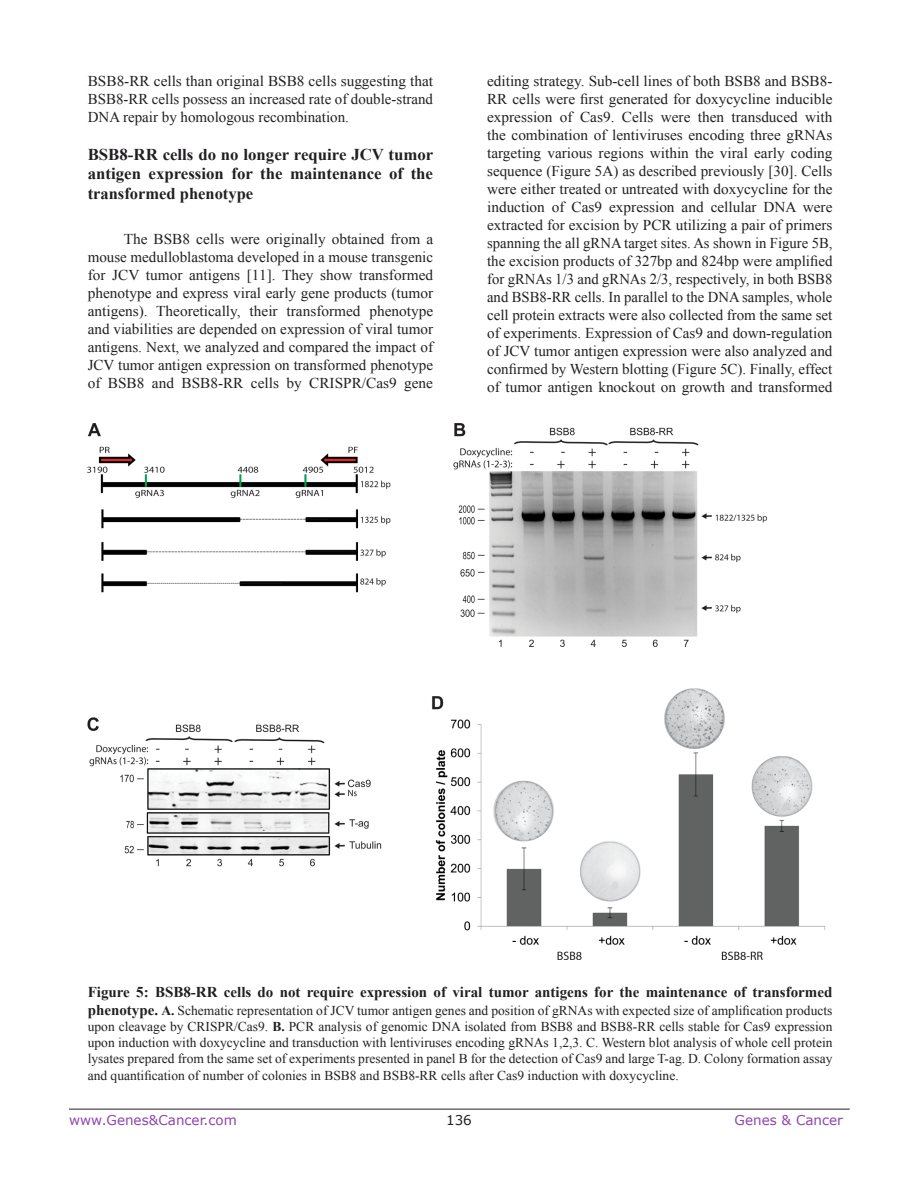
<style>
.page{position:relative;width:918px;height:1188px;background:#fff}
.page>*{position:absolute;margin:0;border:0;box-sizing:border-box;transform-origin:0 0}
.SubHeading{font:700 16.5px/19.8px "Times New Roman";color:#221f22;text-align:justify}
.BodyText{font:15px/18px "Times New Roman";color:#221f22;text-align:justify}
.FigureText{font:700 15px "Times New Roman";color:#221f22}
.FigureText-2{font:13.5px/16.2px "Times New Roman";color:#221f22;text-align:justify}
.t1{font:13.5px "Verdana";color:#8e44ad}
.t2{font:13.5px "Verdana";color:#221f22}
.s1{font-weight:700;font-size:15px}
.s2{font-weight:700}
</style>
<div class="page">
<hr style="left:69px;top:1109px;width:781px;height:1px;background:#231f20">
<img style="left:87px;top:423px;width:739px;height:537px">
<p class="BodyText" style="left:88px;top:72px;width:347px">BSB8-RR cells than original BSB8 cells suggesting that BSB8-RR cells possess an increased rate of double-strand DNA repair by homologous recombination.</p>
<p class="SubHeading" style="left:88px;top:144px;width:347px">BSB8-RR cells do no longer require JCV tumor antigen expression for the maintenance of the transformed phenotype</p>
<p class="BodyText" style="left:88px;top:230px;width:347px;text-indent:36px">The BSB8 cells were originally obtained from a mouse medulloblastoma developed in a mouse transgenic for JCV tumor antigens [11]. They show transformed phenotype and express viral early gene products (tumor antigens). Theoretically, their transformed phenotype and viabilities are depended on expression of viral tumor antigens. Next, we analyzed and compared the impact of JCV tumor antigen expression on transformed phenotype of BSB8 and BSB8-RR cells by CRISPR/Cas9 gene</p>
<p class="BodyText" style="left:487px;top:72px;width:347px">editing strategy. Sub-cell lines of both BSB8 and BSB8- RR cells were first generated for doxycycline inducible expression of Cas9. Cells were then transduced with the combination of lentiviruses encoding three gRNAs targeting various regions within the viral early coding sequence (Figure 5A) as described previously [30]. Cells were either treated or untreated with doxycycline for the induction of Cas9 expression and cellular DNA were extracted for excision by PCR utilizing a pair of primers spanning the all gRNA target sites. As shown in Figure 5B, the excision products of 327bp and 824bp were amplified for gRNAs 1/3 and gRNAs 2/3, respectively, in both BSB8 and BSB8-RR cells. In parallel to the DNA samples, whole cell protein extracts were also collected from the same set of experiments. Expression of Cas9 and down-regulation of JCV tumor antigen expression were also analyzed and confirmed by Western blotting (Figure 5C). Finally, effect of tumor antigen knockout on growth and transformed</p>
<p class="FigureText" style="left:88px;top:981px;width:746px">Figure 5: BSB8-RR cells do not require expression of viral tumor antigens for the maintenance of transformed</p>
<p class="FigureText-2" style="left:88px;top:1002px;width:746px"><span class="s1">phenotype.</span> <span class="s2">A.</span> Schematic representation of JCV tumor antigen genes and position of gRNAs with expected size of amplification products upon cleavage by CRISPR/Cas9. <span class="s2">B.</span> PCR analysis of genomic DNA isolated from BSB8 and BSB8-RR cells stable for Cas9 expression upon induction with doxycycline and transduction with lentiviruses encoding gRNAs 1,2,3. C. Western blot analysis of whole cell protein lysates prepared from the same set of experiments presented in panel B for the detection of Cas9 and large T-ag. D. Colony formation assay and quantification of number of colonies in BSB8 and BSB8-RR cells after Cas9 induction with doxycycline.</p>
<p class="t1" style="left:69px;top:1111px;width:169px">www.Genes&amp;Cancer.com</p>
<p class="t2" style="left:446px;top:1111px;width:27px">136</p>
<p class="t1" style="left:735px;top:1111px;width:110px">Genes &amp; Cancer</p>
</div>
